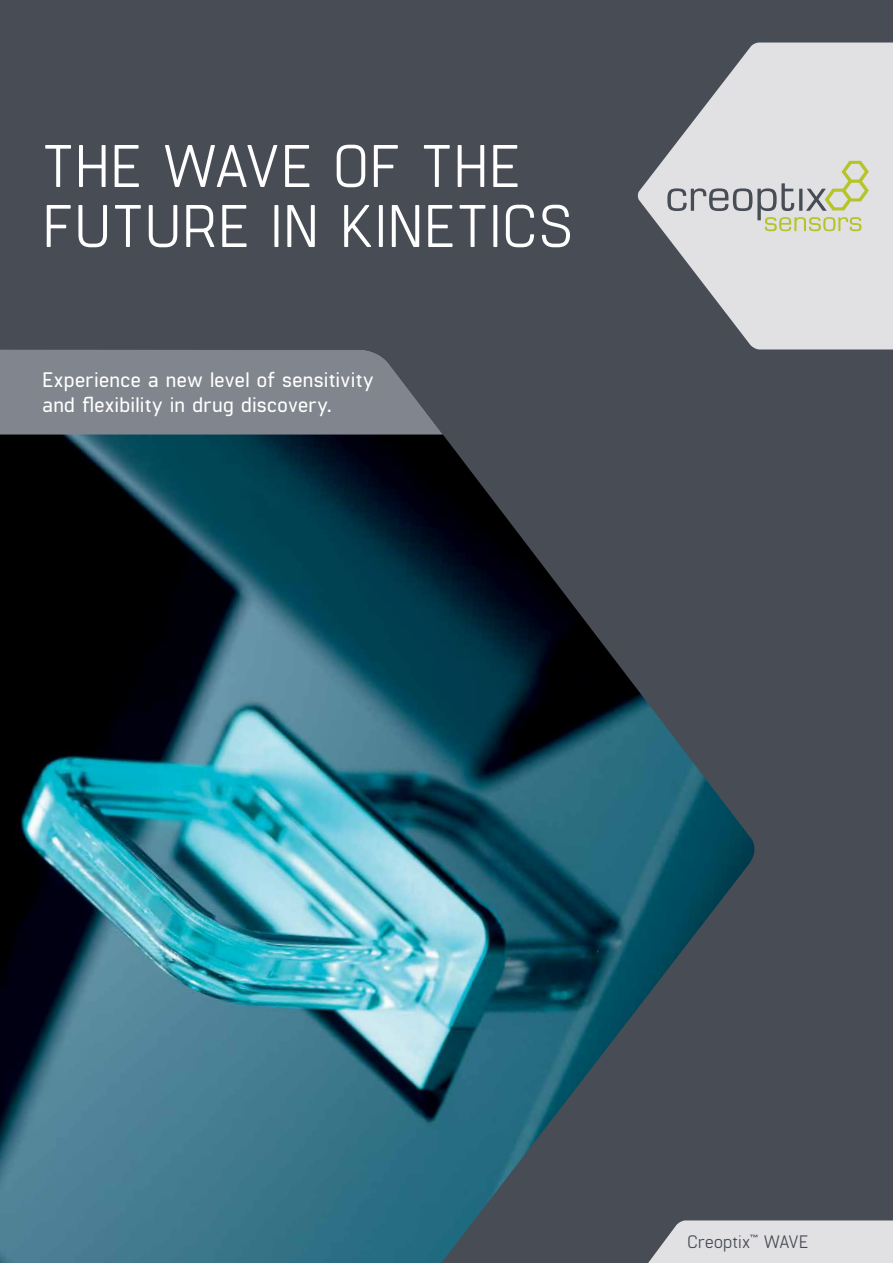
<style>
.page{position:relative;width:893px;height:1263px;background:#474c55}
.page>*{position:absolute;margin:0;border:0;box-sizing:border-box;transform-origin:0 0}
.t1{font:60px/60px "Manifold CF";letter-spacing:.03em;color:#fff}
.t2{font:600 21px/25.2px "Manifold CF";letter-spacing:.01em;color:#fff}
.t3{font:18px "Manifold CF";letter-spacing:.01em;color:#474c55}
</style>
<div class="page">
<img style="left:0;top:434px;width:755px;height:829px">
<svg style="left:637px;top:43px;width:256px;height:306px;fill:#e1e1e4"></svg>
<svg style="left:638px;top:1220px;width:255px;height:43px;background:#cfd0d3"></svg>
<svg style="left:0;top:350px;width:442px;height:84px;background:#7c8088"></svg>
<svg style="left:667px;top:161px;width:202px;height:70px;background:#cfd0c8"></svg>
<h1 class="t1" style="left:43px;top:139px;width:531px">THE WAVE OF THE<br>FUTURE IN KINETICS</h1>
<p class="t2" style="left:43px;top:368px;width:332px">Experience a new level of sensitivity and flexibility in drug discovery.</p>
<p class="t3" style="left:687px;top:1231px;width:122px">Creoptix<sup>™</sup> WAVE</p>
</div>
